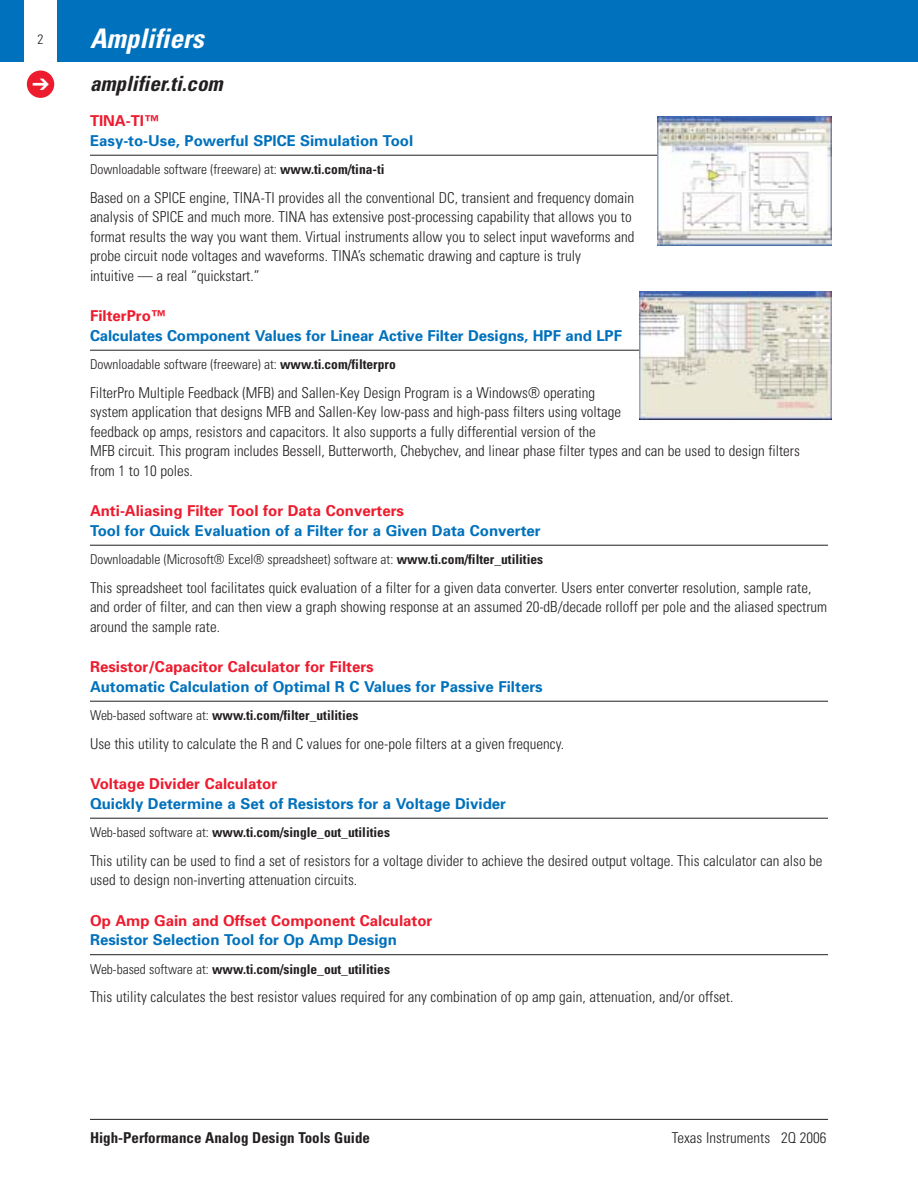
<style>
.page{position:relative;width:918px;height:1188px;background:#fff}
.page>*{position:absolute;margin:0;border:0;box-sizing:border-box;transform-origin:0 0}
.t1{font:italic 700 condensed 27px "Univers";color:#fff}
.t2{font:italic 700 condensed 21px "Univers";color:#231f20}
.t3{font:300 condensed 15px/19.5px "Univers";color:#231f20}
.t4{font:700 15px "Univers";color:#0071bc}
.t5{font:700 15px "Univers";color:#ed1b2e}
.t6{font:700 condensed 15px "Univers";color:#231f20}
.t7{font:300 condensed 13.5px "Univers";color:#231f20}
.t8{font:700 condensed 13.5px "Univers";color:#231f20}
.s1{color:#fff}
.s2{font-weight:700}
.s3{font-weight:300}
</style>
<div class="page">
<hr style="left:90px;top:1119px;width:738px;height:1px;background:#231f20">
<div style="left:0;top:0;width:918px;height:62px;background:#0071bc"></div>
<div style="left:24px;top:0;width:33px;height:62px;background:#fff"></div>
<div style="left:27px;top:71px;width:27px;height:27px;background:#ed1b2e;border-radius:50%"></div>
<hr style="left:90px;top:155px;width:738px;height:1px;background:#231f20">
<hr style="left:90px;top:350px;width:738px;height:1px;background:#231f20">
<hr style="left:90px;top:545px;width:738px;height:1px;background:#231f20">
<hr style="left:90px;top:701px;width:738px;height:1px;background:#231f20">
<hr style="left:90px;top:818px;width:738px;height:1px;background:#231f20">
<hr style="left:90px;top:954px;width:738px;height:1px;background:#231f20">
<img style="left:658px;top:116px;width:174px;height:130px">
<img style="left:640px;top:292px;width:192px;height:127px">
<p class="t7" style="left:38px;top:34px;width:7px">2</p>
<h1 class="t1" style="left:90px;top:28px;width:121px">Amplifiers</h1>
<h2 class="t2" style="left:32px;top:76px;width:196px"><span class="s1">➔</span> amplifier.ti.com</h2>
<p class="t5" style="left:90px;top:115px;width:71px">TINA-TI™</p>
<p class="t4" style="left:90px;top:135px;width:325px">Easy-to-Use, Powerful SPICE Simulation Tool</p>
<p class="t7" style="left:90px;top:165px;width:296px">Downloadable software (freeware) at: <span class="s2">www.ti.com/tina-ti</span></p>
<p class="t3" style="left:90px;top:189px;width:546px">Based on a SPICE engine, TINA-TI provides all the conventional DC, transient and frequency domain analysis of SPICE and much more. TINA has extensive post-processing capability that allows you to format results the way you want them. Virtual instruments allow you to select input waveforms and probe circuit node voltages and waveforms. TINA’s schematic drawing and capture is truly<br>intuitive — a real “quickstart.”</p>
<p class="t5" style="left:90px;top:310px;width:77px">FilterPro™</p>
<p class="t4" style="left:90px;top:330px;width:534px">Calculates Component Values for Linear Active Filter Designs, HPF and LPF</p>
<p class="t7" style="left:90px;top:360px;width:307px">Downloadable software (freeware) at: <span class="s2">www.ti.com/filterpro</span></p>
<p class="t3" style="left:90px;top:384px;width:711px">FilterPro Multiple Feedback (MFB) and Sallen-Key Design Program is a Windows® operating<br>system application that designs MFB and Sallen-Key low-pass and high-pass filters using voltage<br>feedback op amps, resistors and capacitors. It also supports a fully differential version of the<br>MFB circuit. This program includes Bessell, Butterworth, Chebychev, and linear phase filter types and can be used to design filters from 1 to 10 poles.</p>
<p class="t5" style="left:90px;top:505px;width:316px">Anti-Aliasing Filter Tool for Data Converters</p>
<p class="t4" style="left:90px;top:525px;width:452px">Tool for Quick Evaluation of a Filter for a Given Data Converter</p>
<p class="t7" style="left:90px;top:555px;width:455px">Downloadable (Microsoft® Excel® spreadsheet) software at: <span class="s2">www.ti.com/filter_utilities</span></p>
<p class="t3" style="left:90px;top:579px;width:739px">This spreadsheet tool facilitates quick evaluation of a filter for a given data converter. Users enter converter resolution, sample rate, and order of filter, and can then view a graph showing response at an assumed 20-dB/decade rolloff per pole and the aliased spectrum around the sample rate.</p>
<p class="t5" style="left:90px;top:661px;width:285px">Resistor/Capacitor Calculator for Filters</p>
<p class="t4" style="left:90px;top:681px;width:454px">Automatic Calculation of Optimal R C Values for Passive Filters</p>
<p class="t8" style="left:90px;top:711px;width:270px"><span class="s3">Web-based software at:</span> www.ti.com/filter_utilities</p>
<p class="t3" style="left:90px;top:735px;width:476px">Use this utility to calculate the R and C values for one-pole filters at a given frequency.</p>
<p class="t5" style="left:90px;top:778px;width:189px">Voltage Divider Calculator</p>
<p class="t4" style="left:90px;top:798px;width:418px">Quickly Determine a Set of Resistors for a Voltage Divider</p>
<p class="t8" style="left:90px;top:828px;width:302px"><span class="s3">Web-based software at:</span> www.ti.com/single_out_utilities</p>
<p class="t3" style="left:90px;top:852px;width:734px">This utility can be used to find a set of resistors for a voltage divider to achieve the desired output voltage. This calculator can also be used to design non-inverting attenuation circuits.</p>
<p class="t5" style="left:90px;top:915px;width:344px">Op Amp Gain and Offset Component Calculator</p>
<p class="t4" style="left:90px;top:934px;width:308px">Resistor Selection Tool for Op Amp Design</p>
<p class="t8" style="left:90px;top:964px;width:302px"><span class="s3">Web-based software at:</span> www.ti.com/single_out_utilities</p>
<p class="t3" style="left:90px;top:989px;width:645px">This utility calculates the best resistor values required for any combination of op amp gain, attenuation, and/or offset.</p>
<p class="t6" style="left:90px;top:1132px;width:282px">High-Performance Analog Design Tools Guide</p>
<p class="t3" style="left:672px;top:1129px;width:156px">Texas Instruments 2Q 2006</p>
</div>
